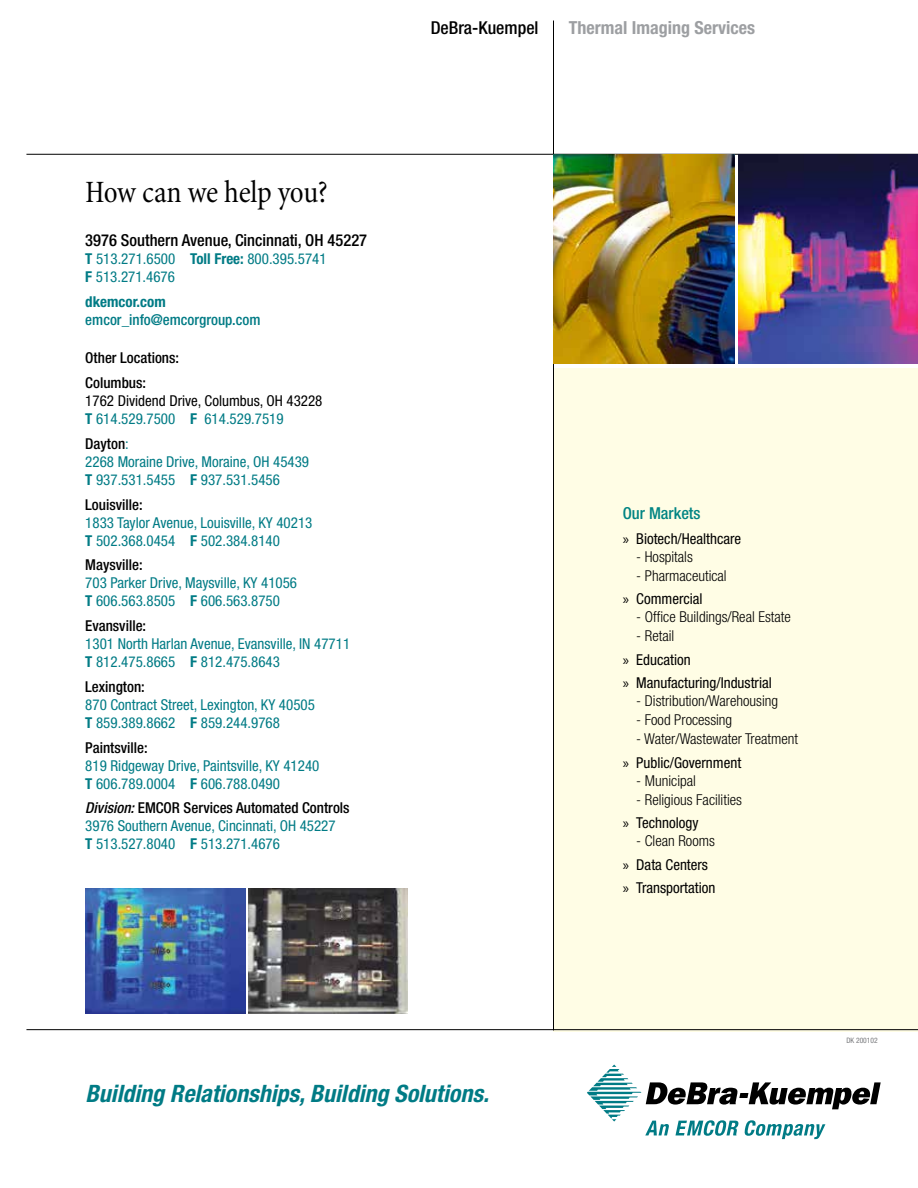
<style>
.page{position:relative;width:918px;height:1188px;background:#fff}
.page>*{position:absolute;margin:0;border:0;box-sizing:border-box;transform-origin:0 0}
.t1{font:condensed 31.5px "Minion";letter-spacing:-.015em;color:#000}
.t2{font:italic 700 condensed 24px "Helvetica Neue";color:#007b85}
.t3{font:700 condensed 18px "Helvetica Neue";color:#9d9fa2}
.t4{font:500 condensed 17.85px "Helvetica Neue";color:#000}
.t5{font:500 condensed 16.5px "Helvetica Neue";color:#000}
.t6{font:500 condensed 16.5px "Helvetica Neue";color:#008483}
.t7{font:condensed 15px/18px "Helvetica Neue";color:#007b85}
.t8{font:300 condensed 15px/23.4px "Helvetica Neue";color:#000}
.t9{font:condensed 15px/23.4px "Helvetica Neue";color:#000}
.t10{font:500 condensed 15px/24.8px "Helvetica Neue";color:#000}
.t11{font:500 condensed 15px "Helvetica Neue";color:#007b85}
.t12{font:700 condensed 15px "Helvetica Neue";color:#007b85}
.t13{font:condensed 7.5px "Helvetica Neue";color:#77787b}
.s1{font-weight:700}
.s2{font-weight:700;color:#007b85}
.s3{color:#007b85}
.s4{font-weight:500;color:#000}
.s5{font-weight:500;font-style:italic;color:#000}
.s6{font-family:"Myriad Pro";font-stretch:normal}
.s7{font-family:"Myriad Pro";font-weight:400;font-stretch:normal}
.s8{font-weight:400}
.s9{font-weight:300}
</style>
<div class="page">
<div style="left:554px;top:369px;width:364px;height:663px;background:#fffde5"></div>
<hr style="left:26px;top:1029px;width:892px;height:1px;background:#000">
<hr style="left:26px;top:154px;width:892px;height:1px;background:#000">
<svg style="left:587px;top:1065px;width:294px;height:74px"></svg>
<hr style="left:553px;top:21px;width:1px;height:1009px;background:#000">
<img style="left:554px;top:155px;width:181px;height:209px">
<img style="left:738px;top:155px;width:180px;height:209px">
<img style="left:85px;top:889px;width:160px;height:125px">
<img style="left:248px;top:889px;width:160px;height:125px">
<h1 class="t1" style="left:85px;top:176px;width:244px">How can we help you?</h1>
<p class="t5" style="left:85px;top:231px;width:283px">3976 Southern Avenue, Cincinnati, OH 45227</p>
<p class="t7" style="left:85px;top:250px;width:243px"><span class="s1">T</span> 513.271.6500 <span class="s1">Toll Free:</span> 800.395.5741<br><span class="s1">F</span> 513.271.4676</p>
<p class="t12" style="left:85px;top:293px;width:82px">dkemcor.com</p>
<p class="t11" style="left:85px;top:311px;width:177px">emcor_info@emcorgroup.com</p>
<p class="t10" style="left:85px;top:345px;width:95px">Other Locations:<br>Columbus:</p>
<p class="t9" style="left:85px;top:392px;width:239px;line-height:18px">1762 Dividend Drive, Columbus, OH 43228<br><span class="s2">T</span> <span class="s3">614.529.7500</span> <span class="s2">F</span> <span class="s3">614.529.7519</span></p>
<p class="t7" style="left:85px;top:434px;width:225px"><span class="s4">Dayton</span>:<br>2268 Moraine Drive, Moraine, OH 45439<br><span class="s1">T</span> 937.531.5455 <span class="s1">F</span> 937.531.5456</p>
<p class="t10" style="left:85px;top:492px;width:59px">Louisville:</p>
<p class="t7" style="left:85px;top:513px;width:229px">1833 Taylor Avenue, Louisville, KY 40213<br><span class="s1">T</span> 502.368.0454 <span class="s1">F</span> 502.384.8140</p>
<p class="t10" style="left:85px;top:552px;width:59px">Maysville:</p>
<p class="t7" style="left:85px;top:574px;width:213px">703 Parker Drive, Maysville, KY 41056<br><span class="s1">T</span> 606.563.8505 <span class="s1">F</span> 606.563.8750</p>
<p class="t10" style="left:85px;top:613px;width:62px">Evansville:</p>
<p class="t7" style="left:85px;top:635px;width:266px">1301 North Harlan Avenue, Evansville, IN 47711<br><span class="s1">T</span> 812.475.8665 <span class="s1">F</span> 812.475.8643</p>
<p class="t10" style="left:85px;top:674px;width:61px">Lexington:</p>
<p class="t7" style="left:85px;top:695px;width:231px">870 Contract Street, Lexington, KY 40505<br><span class="s1">T</span> 859.389.8662 <span class="s1">F</span> 859.244.9768</p>
<p class="t10" style="left:85px;top:735px;width:64px">Paintsville:</p>
<p class="t7" style="left:85px;top:756px;width:236px">819 Ridgeway Drive, Paintsville, KY 41240<br><span class="s1">T</span> 606.789.0004 <span class="s1">F</span> 606.788.0490</p>
<p class="t7" style="left:85px;top:799px;width:266px"><span class="s5">Division:</span> <span class="s4">EMCOR Services Automated Controls<br></span>3976 Southern Avenue, Cincinnati, OH 45227<br><span class="s1">T</span> 513.527.8040 <span class="s1">F</span> 513.271.4676</p>
<p class="t4" style="left:431px;top:18px;width:109px">DeBra-Kuempel</p>
<p class="t3" style="left:569px;top:17px;width:188px">Thermal Imaging Services</p>
<p class="t6" style="left:623px;top:503px;width:79px">Our Markets</p>
<p class="t9" style="left:623px;top:527px;width:120px"><span class="s6">»</span> Biotech/Healthcare</p>
<p class="t8" style="left:636px;top:545px;width:58px">- Hospitals</p>
<p class="t8" style="left:623px;top:564px;width:105px;text-indent:14px">- Pharmaceutical <span class="s7">»</span> <span class="s8">Commercial</span></p>
<p class="t8" style="left:636px;top:605px;width:156px">- Office Buildings/Real Estate</p>
<p class="t9" style="left:623px;top:624px;width:151px;text-indent:14px"><span class="s9">- Retail<br></span><span class="s6">»</span> Education<br><span class="s6">»</span> Manufacturing/Industrial</p>
<p class="t8" style="left:636px;top:689px;width:143px">- Distribution/Warehousing</p>
<p class="t8" style="left:636px;top:708px;width:98px">- Food Processing</p>
<p class="t8" style="left:623px;top:727px;width:177px;text-indent:14px">- Water/Wastewater Treatment <span class="s7">»</span> <span class="s8">Public/Government</span></p>
<p class="t8" style="left:636px;top:769px;width:61px">- Municipal</p>
<p class="t8" style="left:623px;top:788px;width:121px;text-indent:14px">- Religious Facilities <span class="s7">»</span> <span class="s8">Technology</span></p>
<p class="t9" style="left:623px;top:829px;width:94px;text-indent:14px"><span class="s9">- Clean Rooms </span><span class="s6">»</span> Data Centers <span class="s6">»</span> Transportation</p>
<h2 class="t2" style="left:86px;top:1079px;width:405px">Building Relationships, Building Solutions.</h2>
<p class="t13" style="left:846px;top:1036px;width:33px">DK 200102</p>
</div>
